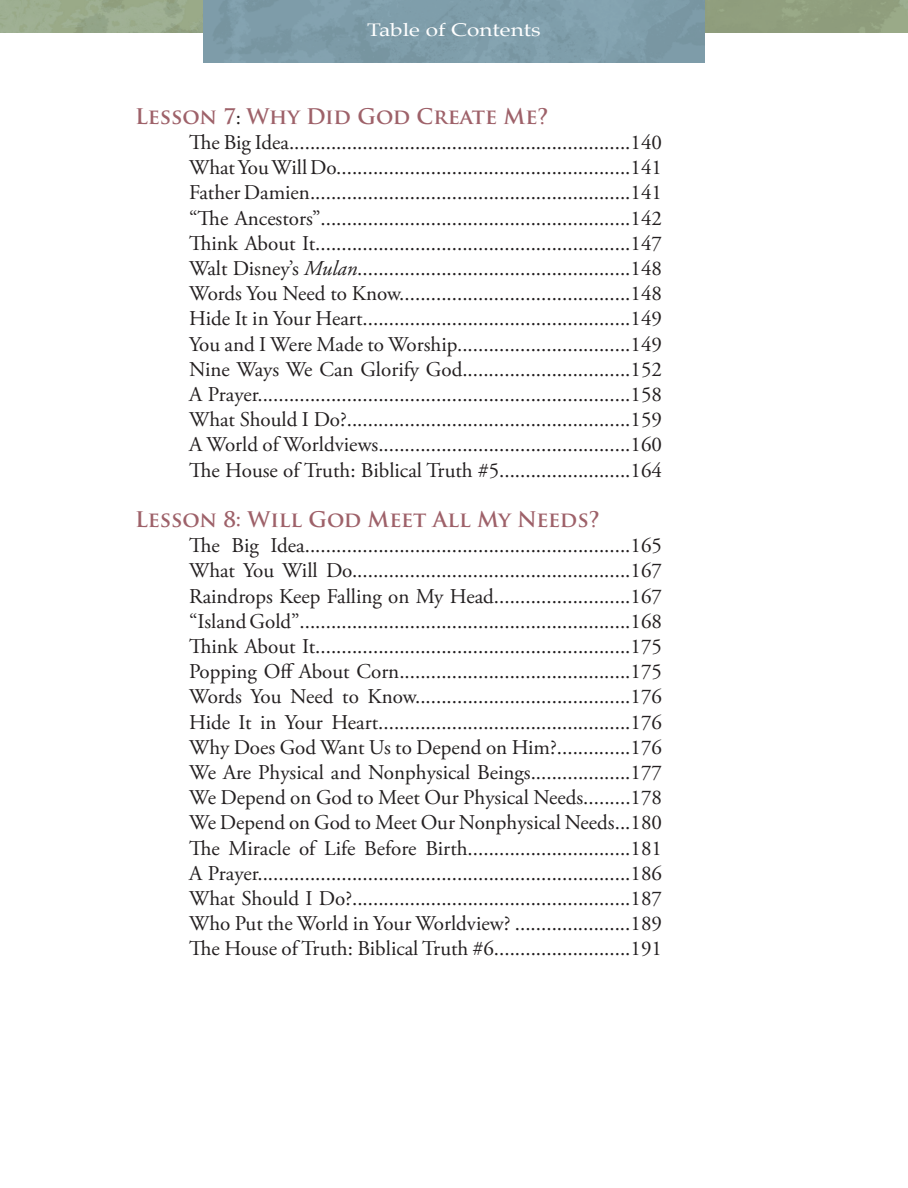
<style>
.page{position:relative;width:908px;height:1188px;background:#fff}
.page>*{position:absolute;margin:0;border:0;box-sizing:border-box;transform-origin:0 0}
.Body{font:21px "Adobe Garamond Pro";color:#231f20}
.t1{font:700 21px "Trajan Pro";color:#9e6169}
.t2{font:18px "Palatino";color:#fff;scale:1.25 1}
.s1{font-family:"Adobe Garamond Pro";font-weight:400;color:#231f20}
.s2{font-style:italic}
</style>
<div class="page">
<img style="left:0;top:0;width:203px;height:33px">
<div style="left:203px;top:0;width:501px;height:63px;background:#7e9ca9"></div>
<p class="t2" style="left:367px;top:15px;width:140px">Table of Contents</p>
<p class="t1" style="left:135px;top:103px;width:415px">Lesson 7<span class="s1">:</span> Why Did God Create Me?</p>
<p class="Body" style="left:189px;top:130px;width:474px">The Big Idea.................................................................140</p>
<p class="Body" style="left:189px;top:155px;width:474px">What You Will Do........................................................141</p>
<p class="Body" style="left:189px;top:180px;width:474px">Father Damien.............................................................141</p>
<p class="Body" style="left:189px;top:205px;width:474px">“The Ancestors”...........................................................142</p>
<p class="Body" style="left:189px;top:230px;width:474px">Think About It............................................................147</p>
<p class="Body" style="left:189px;top:256px;width:474px">Walt Disney’s <span class="s2">Mulan</span>....................................................148</p>
<p class="Body" style="left:189px;top:281px;width:474px">Words You Need to Know............................................148</p>
<p class="Body" style="left:189px;top:306px;width:474px">Hide It in Your Heart...................................................149</p>
<p class="Body" style="left:189px;top:331px;width:474px">You and I Were Made to Worship.................................149</p>
<p class="Body" style="left:189px;top:356px;width:474px">Nine Ways We Can Glorify God................................152</p>
<p class="Body" style="left:189px;top:382px;width:474px">A Prayer.......................................................................158</p>
<p class="Body" style="left:189px;top:407px;width:474px">What Should I Do?......................................................159</p>
<p class="Body" style="left:189px;top:432px;width:474px">A World of Worldviews................................................160</p>
<p class="Body" style="left:189px;top:457px;width:474px">The House of Truth: Biblical Truth #5.........................164</p>
<p class="t1" style="left:135px;top:506px;width:466px">Lesson 8: Will God Meet All My Needs?</p>
<p class="Body" style="left:189px;top:533px;width:474px">The Big Idea..............................................................165</p>
<p class="Body" style="left:189px;top:558px;width:474px">What You Will Do.....................................................167</p>
<p class="Body" style="left:189px;top:583px;width:474px">Raindrops Keep Falling on My Head..........................167</p>
<p class="Body" style="left:189px;top:608px;width:474px">“Island Gold”...............................................................168</p>
<p class="Body" style="left:189px;top:634px;width:474px">Think About It............................................................175</p>
<p class="Body" style="left:189px;top:659px;width:474px">Popping Off About Corn............................................175</p>
<p class="Body" style="left:189px;top:684px;width:474px">Words You Need to Know.........................................176</p>
<p class="Body" style="left:189px;top:709px;width:474px">Hide It in Your Heart................................................176</p>
<p class="Body" style="left:189px;top:734px;width:474px">Why Does God Want Us to Depend on Him?..............176</p>
<p class="Body" style="left:189px;top:760px;width:474px">We Are Physical and Nonphysical Beings...................177</p>
<p class="Body" style="left:189px;top:785px;width:474px">We Depend on God to Meet Our Physical Needs.........178</p>
<p class="Body" style="left:189px;top:810px;width:474px">We Depend on God to Meet Our Nonphysical Needs...180</p>
<p class="Body" style="left:189px;top:835px;width:474px">The Miracle of Life Before Birth...............................181</p>
<p class="Body" style="left:189px;top:860px;width:474px">A Prayer.......................................................................186</p>
<p class="Body" style="left:189px;top:886px;width:474px">What Should I Do?.....................................................187</p>
<p class="Body" style="left:189px;top:911px;width:474px">Who Put the World in Your Worldview? ......................189</p>
<p class="Body" style="left:189px;top:936px;width:474px">The House of Truth: Biblical Truth #6..........................191</p>
</div>
